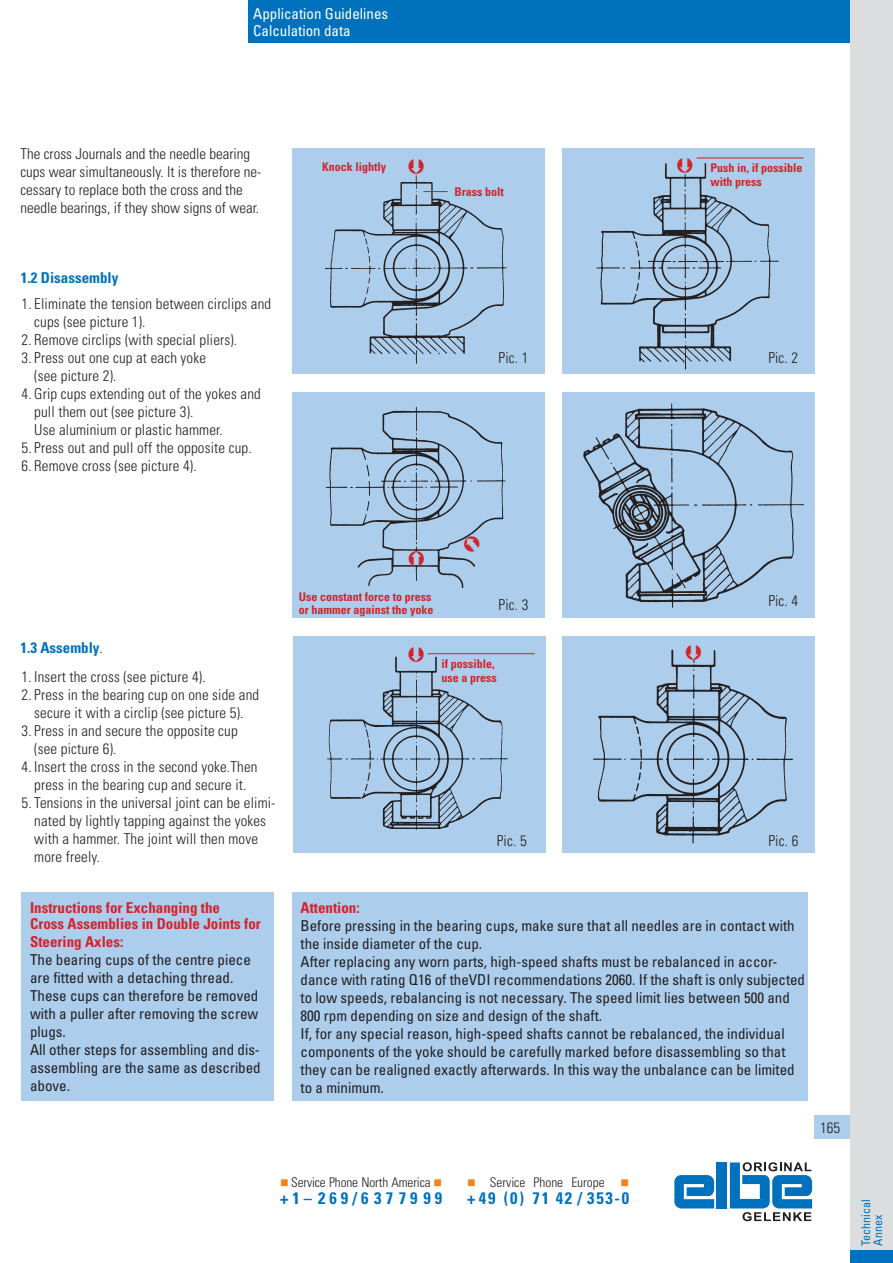
<style>
.page{position:relative;width:893px;height:1263px;background:#fff}
.page>*{position:absolute;margin:0;border:0;box-sizing:border-box;transform-origin:0 0}
.t1{font:700 condensed 16.65px "Univers";letter-spacing:.245em;color:#0071bc}
.t2{font:300 condensed 15px/18px "Univers";letter-spacing:.01em;color:#231f20}
.t3{font:condensed 15px/18px "Univers";color:#231f20}
.t4{font:700 condensed 15px/16.5px "Univers";color:#d2232a}
.t5{font:condensed 15px/16.5px "Univers";color:#fff}
.t6{font:700 condensed 15px "Univers";color:#0071bc}
.t7{font:300 condensed 13.35px "Univers";letter-spacing:-.01em;color:#231f20}
.t8{font:700 condensed 12px/13.5px "Univers";color:#d2232a}
.t9{font:condensed 12px/12px "Univers";color:#0071bc}
.s1{font-weight:300;color:#231f20}
.s2{color:#f5821f}
</style>
<div class="page">
<div style="left:814px;top:1116px;width:79px;height:23px;background:#accdec"></div>
<div style="left:248px;top:0;width:306px;height:43px;background:#0071bc"></div>
<div style="left:534px;top:0;width:316px;height:43px;background:#0071bc"></div>
<div style="left:850px;top:0;width:43px;height:1263px;background:#dcddde"></div>
<div style="left:850px;top:1251px;width:43px;height:12px;background:#0071bc"></div>
<svg style="left:674px;top:1175px;width:40px;height:34px"></svg>
<div style="left:717px;top:1162px;width:10px;height:47px;background:#0071bc"></div>
<svg style="left:730px;top:1162px;width:82px;height:59px"></svg>
<div style="left:292px;top:149px;width:253px;height:225px;background:#accdec"></div>
<img style="left:325px;top:175px;width:182px;height:189px">
<svg style="left:423px;top:191px;width:25px;height:1px"></svg>
<div style="left:562px;top:149px;width:253px;height:225px;background:#accdec"></div>
<img style="left:596px;top:158px;width:183px;height:212px">
<hr style="left:696px;top:157px;width:107px;height:1px;background:#d2232a">
<div style="left:562px;top:392px;width:253px;height:226px;background:#accdec"></div>
<img style="left:583px;top:403px;width:221px;height:205px">
<div style="left:292px;top:392px;width:253px;height:226px;background:#accdec"></div>
<img style="left:325px;top:406px;width:180px;height:182px">
<div style="left:292px;top:892px;width:516px;height:209px;background:#accdec"></div>
<div style="left:562px;top:637px;width:252px;height:216px;background:#accdec"></div>
<img style="left:593px;top:649px;width:200px;height:195px">
<div style="left:293px;top:637px;width:252px;height:216px;background:#accdec"></div>
<img style="left:327px;top:656px;width:181px;height:174px">
<hr style="left:428px;top:653px;width:107px;height:1px;background:#d2232a">
<div style="left:22px;top:892px;width:252px;height:209px;background:#accdec"></div>
<hr style="left:683px;top:155px;width:4px;height:19px;background:#accdec">
<svg style="left:461px;top:533px;width:21px;height:22px"></svg>
<svg style="left:409px;top:551px;width:15px;height:15px"></svg>
<svg style="left:686px;top:649px;width:15px;height:11px"></svg>
<svg style="left:408px;top:656px;width:16px;height:6px"></svg>
<svg style="left:677px;top:158px;width:15px;height:15px"></svg>
<p class="t5" style="left:253px;top:7px;width:136px">Application Guidelines<br>Calculation data</p>
<p class="t2" style="left:20px;top:147px;width:242px">The cross Journals and the needle bearing cups wear simultaneously. It is therefore ne&shy;cessary to replace both the cross and the needle bearings, if they show signs of wear.</p>
<p class="t6" style="left:21px;top:272px;width:99px">1.2 Disassembly</p>
<p class="t2" style="left:34px;top:296px;width:238px;text-indent:-13px">1. Eliminate the tension between circlips and cups (see picture 1).</p>
<p class="t2" style="left:22px;top:332px;width:217px">2. Remove circlips (with special pliers).</p>
<p class="t2" style="left:34px;top:350px;width:173px;text-indent:-13px">3. Press out one cup at each yoke (see picture 2).</p>
<p class="t2" style="left:34px;top:386px;width:228px;text-indent:-13px">4. Grip cups extending out of the yokes and pull them out (see picture 3).<br>Use aluminium or plastic hammer.</p>
<p class="t2" style="left:22px;top:440px;width:232px">5. Press out and pull off the opposite cup.</p>
<p class="t2" style="left:22px;top:458px;width:177px">6. Remove cross (see picture 4).</p>
<p class="t8" style="left:322px;top:161px;width:66px">Knock lightly</p>
<p class="t8" style="left:454px;top:186px;width:51px">Brass bolt</p>
<p class="t8" style="left:710px;top:163px;width:93px">Push in, if possible with press</p>
<p class="t2" style="left:499px;top:351px;width:31px">Pic. 1</p>
<p class="t2" style="left:768px;top:350px;width:31px">Pic. 2</p>
<p class="t6" style="left:20px;top:642px;width:84px">1.3 Assembly<span class="s1">.</span></p>
<p class="t2" style="left:22px;top:669px;width:186px">1. Insert the cross (see picture 4).</p>
<p class="t2" style="left:22px;top:687px;width:239px;text-align:center">2. Press in the bearing cup on one side and secure it with a circlip (see picture 5).</p>
<p class="t2" style="left:34px;top:723px;width:205px;text-indent:-13px">3. Press in and secure the opposite cup (see picture 6).</p>
<p class="t2" style="left:22px;top:759px;width:237px;text-align:center">4. Insert the cross in the second yoke.Then press in the bearing cup and secure it.</p>
<p class="t2" style="left:34px;top:795px;width:243px;text-indent:-13px">5. Tensions in the universal joint can be elimi&shy;nated by lightly tapping against the yokes with a hammer. The joint will then move more freely.</p>
<p class="t4" style="left:30px;top:901px;width:232px">Instructions for Exchanging the<br>Cross Assemblies in Double Joints for</p>
<p class="t4" style="left:30px;top:935px;width:95px">Steering Axles:</p>
<p class="t3" style="left:30px;top:952px;width:232px">The bearing cups of the centre piece are fitted with a detaching thread.<br>These cups can therefore be removed with a puller after removing the screw plugs.<br>All other steps for assembling and dis&shy;assembling are the same as described above.</p>
<p class="t8" style="left:299px;top:591px;width:136px">Use constant force to press or hammer against the yoke</p>
<p class="t2" style="left:499px;top:598px;width:31px">Pic. 3</p>
<p class="t8" style="left:441px;top:658px;width:57px">if possible, use a press</p>
<p class="t2" style="left:768px;top:594px;width:31px">Pic. 4</p>
<p class="t2" style="left:497px;top:833px;width:31px">Pic. 5</p>
<p class="t2" style="left:768px;top:833px;width:31px">Pic. 6</p>
<p class="t4" style="left:301px;top:901px;width:61px">Attention:</p>
<p class="t3" style="left:301px;top:918px;width:506px">Before pressing in the bearing cups, make sure that all needles are in contact with the inside diameter of the cup.<br>After replacing any worn parts, high-speed shafts must be rebalanced in accor&shy;dance with rating Q16 of theVDI recommendations 2060. If the shaft is only subjected to low speeds, rebalancing is not necessary. The speed limit lies between 500 and 800 rpm depending on size and design of the shaft.<br>If, for any special reason, high-speed shafts cannot be rebalanced, the individual components of the yoke should be carefully marked before disassembling so that they can be realigned exactly afterwards. In this way the unbalance can be limited to a minimum.</p>
<p class="t2" style="left:820px;top:1120px;width:21px">165</p>
<p class="t7" style="left:280px;top:1177px;width:164px"><span class="s2">■</span> Service Phone North America <span class="s2">■</span></p>
<p class="t1" style="left:280px;top:1192px;width:164px">+1–269/6377999</p>
<p class="t7" style="left:467px;top:1177px;width:164px"><span class="s2">■</span> Service Phone Europe <span class="s2">■</span></p>
<p class="t1" style="left:467px;top:1192px;width:164px">+49 (0) 71 42 / 353-0</p>
<p class="t9" style="left:861px;top:1246px;width:48px;rotate:-90deg">Technical<br>Annex</p>
</div>
